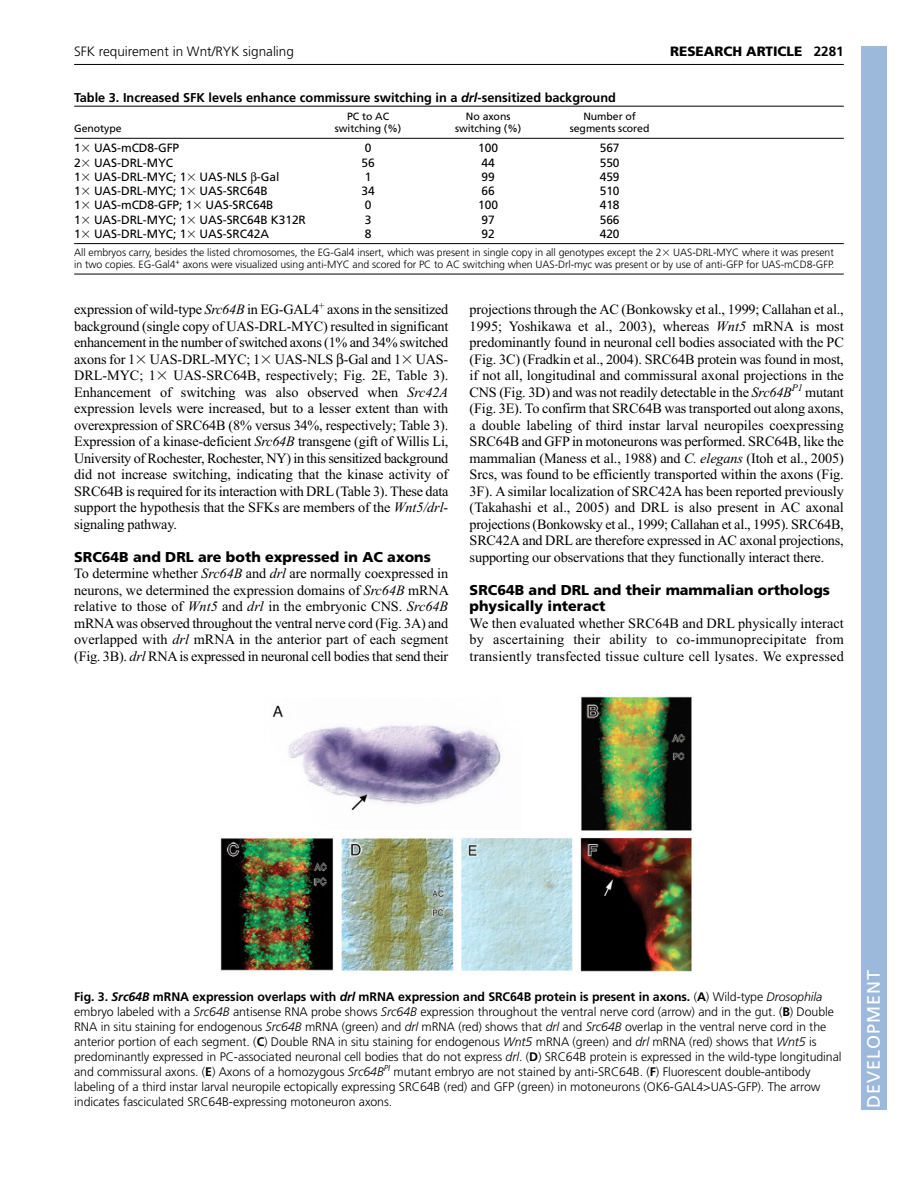
<style>
.page{position:relative;width:918px;height:1188px;background:#fff}
.page>*{position:absolute;margin:0;border:0;box-sizing:border-box;transform-origin:0 0}
.t1{font:18px "Frutiger LT Std";letter-spacing:.055em;color:#fff}
.t2{font:14.25px/16.5px "Times New Roman";letter-spacing:-.01em;color:#000;text-align:justify}
.t3{font:900 14.25px/16.5px "Frutiger LT Std";color:#000}
.t4{font:300 13.5px "Frutiger LT Std";color:#000}
.t5{font:900 13.5px "Frutiger LT Std";color:#000}
.t6{font:700 12.75px "Frutiger LT Std";color:#000}
.t7{font:300 12.3px/15px "Frutiger LT Std";letter-spacing:-.005em;color:#000}
.t8{font:12px "Frutiger LT Std";letter-spacing:-.005em;color:#000}
.t9{font:300 10.5px/12px "Frutiger LT Std";letter-spacing:-.005em;color:#000}
.t10{font:10.5px "Frutiger LT Std";letter-spacing:-.005em;color:#000}
.s1{font-weight:700}
.s2{font-style:italic}
.s3{font-family:"Mathematical Pi One"}
.s4{font-family:"Mathematical Pi One";font-weight:400}
.s5{font-weight:700;font-style:italic}
</style>
<div class="page">
<hr style="left:74px;top:64px;width:770px;height:1px;background:#000">
<hr style="left:74px;top:106px;width:770px;height:1px;background:#000">
<hr style="left:74px;top:138px;width:770px;height:1px;background:#000">
<hr style="left:74px;top:243px;width:770px;height:1px;background:#000">
<hr style="left:74px;top:274px;width:770px;height:1px;background:#000">
<img style="left:220px;top:696px;width:474px;height:276px">
<div style="left:861px;top:46px;width:25px;height:1064px;background:#9cb9db"></div>
<p class="t4" style="left:74px;top:46px;width:221px">SFK requirement in Wnt/RYK signaling</p>
<p class="t5" style="left:670px;top:46px;width:175px">RESEARCH ARTICLE <span class="s1">2281</span></p>
<p class="t6" style="left:74px;top:92px;width:543px">Table 3. Increased SFK levels enhance commissure switching in a <span class="s2">drl</span>-sensitized background</p>
<p class="t10" style="left:347px;top:112px;width:44px">PC to AC</p>
<p class="t10" style="left:466px;top:112px;width:46px">No axons</p>
<p class="t10" style="left:583px;top:112px;width:54px">Number of</p>
<p class="t10" style="left:74px;top:124px;width:49px">Genotype</p>
<p class="t10" style="left:335px;top:124px;width:68px">switching (%)</p>
<p class="t10" style="left:455px;top:124px;width:68px">switching (%)</p>
<p class="t10" style="left:570px;top:124px;width:81px">segments scored</p>
<p class="t8" style="left:74px;top:143px;width:107px">1<span class="s3">-</span> UAS-mCD8-GFP</p>
<p class="t8" style="left:365px;top:143px;width:8px">0</p>
<p class="t8" style="left:478px;top:143px;width:21px">100</p>
<p class="t8" style="left:600px;top:143px;width:21px">567</p>
<p class="t8" style="left:74px;top:158px;width:101px">2<span class="s3">-</span> UAS-DRL-MYC</p>
<p class="t8" style="left:361px;top:158px;width:15px">56</p>
<p class="t8" style="left:482px;top:158px;width:15px">44</p>
<p class="t8" style="left:600px;top:158px;width:21px">550</p>
<p class="t8" style="left:74px;top:172px;width:207px">1<span class="s3">-</span> UAS-DRL-MYC; 1<span class="s3">-</span> UAS-NLS -Gal</p>
<p class="t8" style="left:365px;top:172px;width:8px">1</p>
<p class="t8" style="left:482px;top:172px;width:15px">99</p>
<p class="t8" style="left:600px;top:172px;width:21px">459</p>
<p class="t8" style="left:74px;top:186px;width:195px">1<span class="s3">-</span> UAS-DRL-MYC; 1<span class="s3">-</span> UAS-SRC64B</p>
<p class="t8" style="left:361px;top:186px;width:15px">34</p>
<p class="t8" style="left:482px;top:186px;width:15px">66</p>
<p class="t8" style="left:600px;top:186px;width:21px">510</p>
<p class="t8" style="left:74px;top:200px;width:201px">1<span class="s3">-</span> UAS-mCD8-GFP; 1<span class="s3">-</span> UAS-SRC64B</p>
<p class="t8" style="left:365px;top:200px;width:8px">0</p>
<p class="t8" style="left:478px;top:200px;width:21px">100</p>
<p class="t8" style="left:600px;top:200px;width:21px">418</p>
<p class="t8" style="left:74px;top:215px;width:233px">1<span class="s3">-</span> UAS-DRL-MYC; 1<span class="s3">-</span> UAS-SRC64B K312R</p>
<p class="t8" style="left:365px;top:215px;width:8px">3</p>
<p class="t8" style="left:482px;top:215px;width:15px">97</p>
<p class="t8" style="left:600px;top:215px;width:21px">566</p>
<p class="t8" style="left:74px;top:229px;width:196px">1<span class="s3">-</span> UAS-DRL-MYC; 1<span class="s3">-</span> UAS-SRC42A</p>
<p class="t8" style="left:365px;top:229px;width:8px">8</p>
<p class="t8" style="left:482px;top:229px;width:15px">92</p>
<p class="t8" style="left:600px;top:229px;width:21px">420</p>
<p class="t9" style="left:74px;top:247px;width:762px">All embryos carry, besides the listed chromosomes, the EG-Gal4 insert, which was present in single copy in all genotypes except the 2<span class="s4">-</span> UAS-DRL-MYC where it was present in two copies. EG-Gal4<sup>+</sup> axons were visualized using anti-MYC and scored for PC to AC switching when UAS-Drl-myc was present or by use of anti-GFP for UAS-mCD8-GFP.</p>
<p class="t2" style="left:74px;top:303px;width:376px">expression of wild-type <span class="s2">Src64B</span> in EG-GAL4<sup>+</sup> axons in the sensitized background (single copy of UAS-DRL-MYC) resulted in significant enhancement in the number of switched axons (1% and 34% switched axons for 1<span class="s3">-</span> UAS-DRL-MYC; 1<span class="s3">-</span> UAS-NLS -Gal and 1<span class="s3">-</span> UAS-DRL-MYC; 1<span class="s3">-</span> UAS-SRC64B, respectively; Fig. 2E, Table 3).<br>Enhancement of switching was also observed when <span class="s2">Src42A </span>expression levels were increased, but to a lesser extent than with overexpression of SRC64B (8% versus 34%, respectively; Table 3).<br>Expression of a kinase-deficient <span class="s2">Src64B</span> transgene (gift of Willis Li, University of Rochester, Rochester, NY) in this sensitized background did not increase switching, indicating that the kinase activity of SRC64B is required for its interaction with DRL (Table 3). These data support the hypothesis that the SFKs are members of the <span class="s2">Wnt5/drl&shy;</span>signaling pathway.</p>
<p class="t3" style="left:74px;top:550px;width:358px">SRC64B and DRL are both expressed in AC axons</p>
<p class="t2" style="left:74px;top:567px;width:376px">To determine whether <span class="s2">Src64B</span> and <span class="s2">drl</span> are normally coexpressed in neurons, we determined the expression domains of <span class="s2">Src64B</span> mRNA relative to those of <span class="s2">Wnt5</span> and <span class="s2">drl</span> in the embryonic CNS. <span class="s2">Src64B </span>mRNA was observed throughout the ventral nerve cord (Fig. 3A) and overlapped with <span class="s2">drl</span> mRNA in the anterior part of each segment (Fig. 3B). <span class="s2">drl</span> RNA is expressed in neuronal cell bodies that send their</p>
<p class="t2" style="left:470px;top:303px;width:376px">projections through the AC (Bonkowsky et al., 1999; Callahan et al., 1995; Yoshikawa et al., 2003), whereas <span class="s2">Wnt5</span> mRNA is most predominantly found in neuronal cell bodies associated with the PC (Fig. 3C) (Fradkin et al., 2004). SRC64B protein was found in most, if not all, longitudinal and commissural axonal projections in the CNS (Fig. 3D) and was not readily detectable in the <span class="s2">Src64B</span><sup>P1</sup> mutant (Fig. 3E). To confirm that SRC64B was transported out along axons, a double labeling of third instar larval neuropiles coexpressing SRC64B and GFP in motoneurons was performed. SRC64B, like the mammalian (Maness et al., 1988) and <span class="s2">C. elegans</span> (Itoh et al., 2005)<br>Srcs, was found to be efficiently transported within the axons (Fig.<br>3F). A similar localization of SRC42A has been reported previously (Takahashi et al., 2005) and DRL is also present in AC axonal projections (Bonkowsky et al., 1999; Callahan et al., 1995). SRC64B, SRC42A and DRL are therefore expressed in AC axonal projections, supporting our observations that they functionally interact there.</p>
<p class="t3" style="left:470px;top:583px;width:362px">SRC64B and DRL and their mammalian orthologs physically interact</p>
<p class="t2" style="left:470px;top:616px;width:376px">We then evaluated whether SRC64B and DRL physically interact by ascertaining their ability to co-immunoprecipitate from transiently transfected tissue culture cell lysates. We expressed</p>
<p class="t7" style="left:74px;top:990px;width:769px"><span class="s1">Fig. 3.</span> <span class="s5">Src64B</span> <span class="s1">mRNA expression overlaps with</span> <span class="s5">drl</span> <span class="s1">mRNA expression and SRC64B protein is present in axons.</span> (<span class="s1">A</span>) Wild-type <span class="s2">Drosophila </span>embryo labeled with a <span class="s2">Src64B</span> antisense RNA probe shows <span class="s2">Src64B</span> expression throughout the ventral nerve cord (arrow) and in the gut. (<span class="s1">B</span>) Double RNA in situ staining for endogenous <span class="s2">Src64B</span> mRNA (green) and <span class="s2">drl</span> mRNA (red) shows that <span class="s2">drl</span> and <span class="s2">Src64B</span> overlap in the ventral nerve cord in the anterior portion of each segment. (<span class="s1">C</span>) Double RNA in situ staining for endogenous <span class="s2">Wnt5</span> mRNA (green) and <span class="s2">drl</span> mRNA (red) shows that <span class="s2">Wnt5</span> is predominantly expressed in PC-associated neuronal cell bodies that do not express <span class="s2">drl</span>. (<span class="s1">D</span>) SRC64B protein is expressed in the wild-type longitudinal and commissural axons. (<span class="s1">E</span>) Axons of a homozygous <span class="s2">Src64B</span><sup>PI</sup> mutant embryo are not stained by anti-SRC64B. (<span class="s1">F</span>) Fluorescent double-antibody labeling of a third instar larval neuropile ectopically expressing SRC64B (red) and GFP (green) in motoneurons (OK6-GAL4&gt;UAS-GFP). The arrow indicates fasciculated SRC64B-expressing motoneuron axons.</p>
<p class="t1" style="left:863px;top:1108px;width:140px;rotate:-90deg">DEVELOPMENT</p>
</div>
